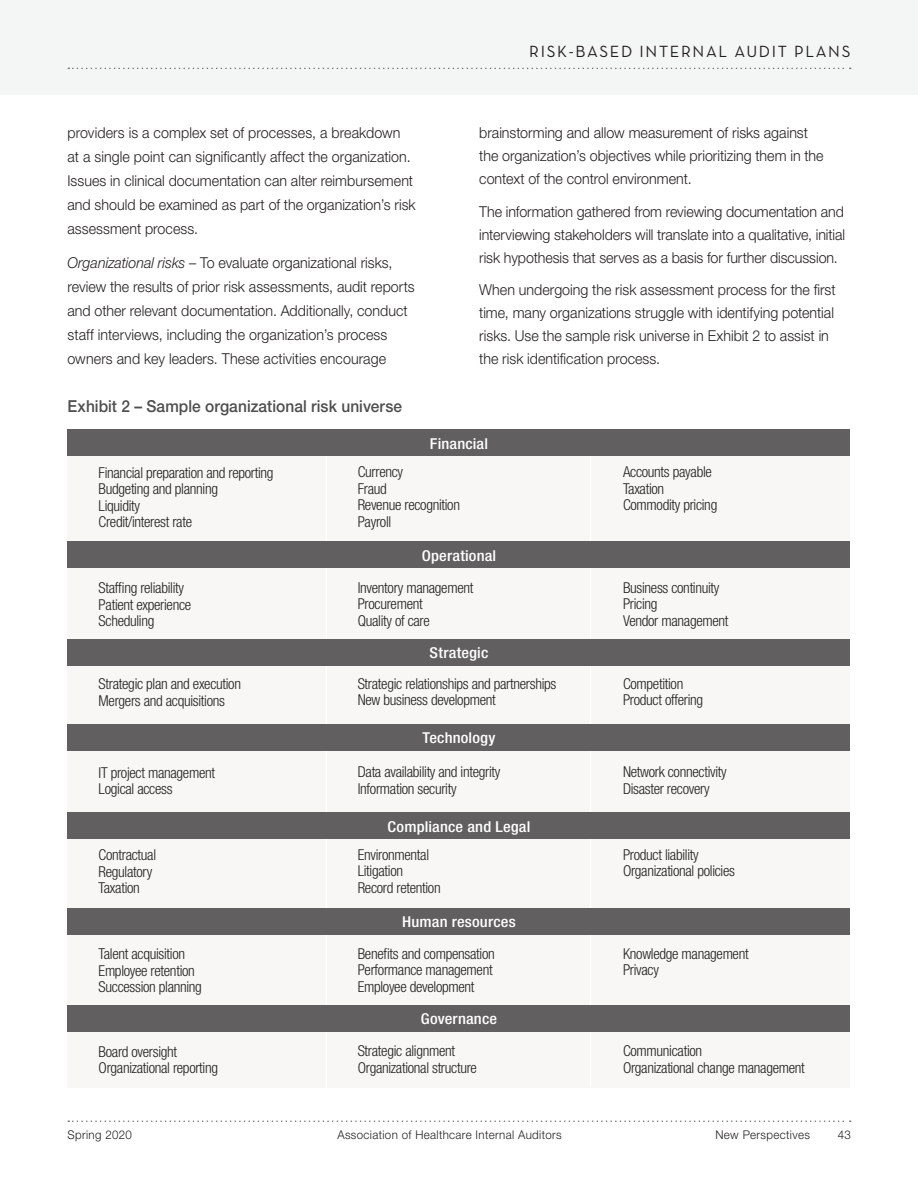
<style>
.page{position:relative;width:918px;height:1188px;background:#fff}
.page>*{position:absolute;margin:0;border:0;box-sizing:border-box;transform-origin:0 0}
.SUB_TITLE_11PT_S2{font:500 16.5px "Helvetica Neue";letter-spacing:.005em;color:#4e4e4f;scale:.94 1}
.FEATURE_D{font:16.5px "Neutraface Text";letter-spacing:.1em;color:#231f20}
.Story_2_14L{font:300 15px/24px "Helvetica Neue";color:#231f20;scale:.95 1}
.CHART_Text_10_14_C2{font:300 condensed 15px "Helvetica Neue";letter-spacing:-.02em;color:#231f20}
.CHART_Column_Heads_C{font:500 condensed 15px "Helvetica Neue";letter-spacing:.01em;color:#fff;scale:1.1 1}
.t1{font:300 12px "Helvetica Neue";letter-spacing:.03em;color:#231f20;scale:.96 1}
.s1{font-style:italic}
</style>
<div class="page">
<svg style="left:68px;top:1120px;width:783px;height:2px"></svg>
<div style="left:0;top:0;width:918px;height:95px;background:#f4f5f5"></div>
<svg style="left:68px;top:68px;width:783px;height:1px"></svg>
<div style="left:68px;top:432px;width:782px;height:656px;background:#f8f7f5"></div>
<hr style="left:590px;top:429px;width:1px;height:658px;background:#fff">
<hr style="left:326px;top:430px;width:1px;height:658px;background:#fff">
<div style="left:68px;top:429px;width:782px;height:27px;background:#615f60"></div>
<div style="left:68px;top:541px;width:782px;height:27px;background:#615f60"></div>
<div style="left:68px;top:639px;width:782px;height:27px;background:#615f60"></div>
<div style="left:68px;top:724px;width:782px;height:27px;background:#615f60"></div>
<div style="left:68px;top:812px;width:782px;height:27px;background:#615f60"></div>
<div style="left:68px;top:908px;width:782px;height:27px;background:#615f60"></div>
<div style="left:68px;top:1005px;width:782px;height:27px;background:#615f60"></div>
<p class="FEATURE_D" style="left:529px;top:41px;width:323px">RISK-BASED INTERNAL AUDIT PLANS</p>
<p class="Story_2_14L" style="left:68px;top:121px;width:368px">providers is a complex set of processes, a breakdown at a single point can significantly affect the organization.<br>Issues in clinical documentation can alter reimbursement and should be examined as part of the organization’s risk assessment process.</p>
<p class="Story_2_14L" style="left:68px;top:251px;width:367px"><span class="s1">Organizational risks</span> – To evaluate organizational risks, review the results of prior risk assessments, audit reports and other relevant documentation. Additionally, conduct staff interviews, including the organization’s process owners and key leaders. These activities encourage</p>
<p class="SUB_TITLE_11PT_S2" style="left:68px;top:396px;width:357px">Exhibit 2 – Sample organizational risk universe</p>
<p class="Story_2_14L" style="left:479px;top:121px;width:364px;line-height:23px">brainstorming and allow measurement of risks against the organization’s objectives while prioritizing them in the context of the control environment.</p>
<p class="Story_2_14L" style="left:479px;top:200px;width:387px;line-height:23px;text-align:justify">The information gathered from reviewing documentation and interviewing stakeholders will translate into a qualitative, initial risk hypothesis that serves as a basis for further discussion.</p>
<p class="Story_2_14L" style="left:479px;top:278px;width:377px;line-height:23px">When undergoing the risk assessment process for the first time, many organizations struggle with identifying potential risks. Use the sample risk universe in Exhibit 2 to assist in the risk identification process.</p>
<p class="CHART_Column_Heads_C" style="left:430px;top:435px;width:54px">Financial</p>
<p class="CHART_Text_10_14_C2" style="left:99px;top:464px;width:176px">Financial preparation and reporting</p>
<p class="CHART_Text_10_14_C2" style="left:99px;top:480px;width:121px">Budgeting and planning</p>
<p class="CHART_Text_10_14_C2" style="left:99px;top:497px;width:43px">Liquidity</p>
<p class="CHART_Text_10_14_C2" style="left:99px;top:513px;width:95px">Credit/interest rate</p>
<p class="CHART_Text_10_14_C2" style="left:99px;top:579px;width:87px">Staffing reliability</p>
<p class="CHART_Text_10_14_C2" style="left:99px;top:596px;width:94px">Patient experience</p>
<p class="CHART_Text_10_14_C2" style="left:99px;top:612px;width:57px">Scheduling</p>
<p class="CHART_Text_10_14_C2" style="left:99px;top:675px;width:144px">Strategic plan and execution</p>
<p class="CHART_Text_10_14_C2" style="left:99px;top:692px;width:128px">Mergers and acquisitions</p>
<p class="CHART_Text_10_14_C2" style="left:99px;top:764px;width:118px">IT project management</p>
<p class="CHART_Text_10_14_C2" style="left:99px;top:780px;width:75px">Logical access</p>
<p class="CHART_Text_10_14_C2" style="left:99px;top:846px;width:59px">Contractual</p>
<p class="CHART_Text_10_14_C2" style="left:99px;top:863px;width:55px">Regulatory</p>
<p class="CHART_Text_10_14_C2" style="left:99px;top:879px;width:43px">Taxation</p>
<p class="CHART_Text_10_14_C2" style="left:99px;top:945px;width:88px">Talent acquisition</p>
<p class="CHART_Text_10_14_C2" style="left:99px;top:962px;width:98px">Employee retention</p>
<p class="CHART_Text_10_14_C2" style="left:99px;top:978px;width:105px">Succession planning</p>
<p class="CHART_Text_10_14_C2" style="left:99px;top:1043px;width:80px">Board oversight</p>
<p class="CHART_Text_10_14_C2" style="left:99px;top:1059px;width:121px">Organizational reporting</p>
<p class="CHART_Text_10_14_C2" style="left:358px;top:463px;width:47px">Currency</p>
<p class="CHART_Text_10_14_C2" style="left:358px;top:480px;width:31px">Fraud</p>
<p class="CHART_Text_10_14_C2" style="left:358px;top:496px;width:104px">Revenue recognition</p>
<p class="CHART_Text_10_14_C2" style="left:358px;top:513px;width:35px">Payroll</p>
<p class="CHART_Column_Heads_C" style="left:422px;top:547px;width:69px">Operational</p>
<p class="CHART_Text_10_14_C2" style="left:358px;top:579px;width:117px">Inventory management</p>
<p class="CHART_Text_10_14_C2" style="left:358px;top:595px;width:67px">Procurement</p>
<p class="CHART_Text_10_14_C2" style="left:358px;top:612px;width:74px">Quality of care</p>
<p class="CHART_Column_Heads_C" style="left:430px;top:644px;width:55px">Strategic</p>
<p class="CHART_Text_10_14_C2" style="left:358px;top:675px;width:200px">Strategic relationships and partnerships</p>
<p class="CHART_Text_10_14_C2" style="left:358px;top:691px;width:140px">New business development</p>
<p class="CHART_Column_Heads_C" style="left:423px;top:729px;width:68px">Technology</p>
<p class="CHART_Text_10_14_C2" style="left:358px;top:763px;width:144px">Data availability and integrity</p>
<p class="CHART_Text_10_14_C2" style="left:358px;top:780px;width:100px">Information security</p>
<p class="CHART_Column_Heads_C" style="left:388px;top:817px;width:131px">Compliance and Legal</p>
<p class="CHART_Text_10_14_C2" style="left:358px;top:846px;width:73px">Environmental</p>
<p class="CHART_Text_10_14_C2" style="left:358px;top:862px;width:47px">Litigation</p>
<p class="CHART_Text_10_14_C2" style="left:358px;top:879px;width:84px">Record retention</p>
<p class="CHART_Column_Heads_C" style="left:402px;top:913px;width:105px">Human resources</p>
<p class="CHART_Text_10_14_C2" style="left:358px;top:945px;width:138px">Benefits and compensation</p>
<p class="CHART_Text_10_14_C2" style="left:358px;top:961px;width:136px">Performance management</p>
<p class="CHART_Text_10_14_C2" style="left:358px;top:978px;width:118px">Employee development</p>
<p class="CHART_Column_Heads_C" style="left:421px;top:1010px;width:71px">Governance</p>
<p class="CHART_Text_10_14_C2" style="left:358px;top:1042px;width:99px">Strategic alignment</p>
<p class="CHART_Text_10_14_C2" style="left:358px;top:1059px;width:121px">Organizational structure</p>
<p class="CHART_Text_10_14_C2" style="left:623px;top:463px;width:90px">Accounts payable</p>
<p class="CHART_Text_10_14_C2" style="left:623px;top:480px;width:43px">Taxation</p>
<p class="CHART_Text_10_14_C2" style="left:623px;top:496px;width:96px">Commodity pricing</p>
<p class="CHART_Text_10_14_C2" style="left:623px;top:579px;width:98px">Business continuity</p>
<p class="CHART_Text_10_14_C2" style="left:623px;top:595px;width:36px">Pricing</p>
<p class="CHART_Text_10_14_C2" style="left:623px;top:612px;width:107px">Vendor management</p>
<p class="CHART_Text_10_14_C2" style="left:623px;top:675px;width:62px">Competition</p>
<p class="CHART_Text_10_14_C2" style="left:623px;top:691px;width:82px">Product offering</p>
<p class="CHART_Text_10_14_C2" style="left:623px;top:763px;width:105px">Network connectivity</p>
<p class="CHART_Text_10_14_C2" style="left:623px;top:780px;width:88px">Disaster recovery</p>
<p class="CHART_Text_10_14_C2" style="left:623px;top:846px;width:77px">Product liability</p>
<p class="CHART_Text_10_14_C2" style="left:623px;top:862px;width:113px">Organizational policies</p>
<p class="CHART_Text_10_14_C2" style="left:623px;top:945px;width:127px">Knowledge management</p>
<p class="CHART_Text_10_14_C2" style="left:623px;top:961px;width:37px">Privacy</p>
<p class="CHART_Text_10_14_C2" style="left:623px;top:1042px;width:81px">Communication</p>
<p class="CHART_Text_10_14_C2" style="left:623px;top:1059px;width:183px">Organizational change management</p>
<p class="t1" style="left:68px;top:1128px;width:69px">Spring 2020</p>
<p class="t1" style="left:337px;top:1128px;width:235px">Association of Healthcare Internal Auditors</p>
<p class="t1" style="left:716px;top:1128px;width:100px">New Perspectives</p>
<p class="t1" style="left:838px;top:1128px;width:15px">43</p>
</div>
